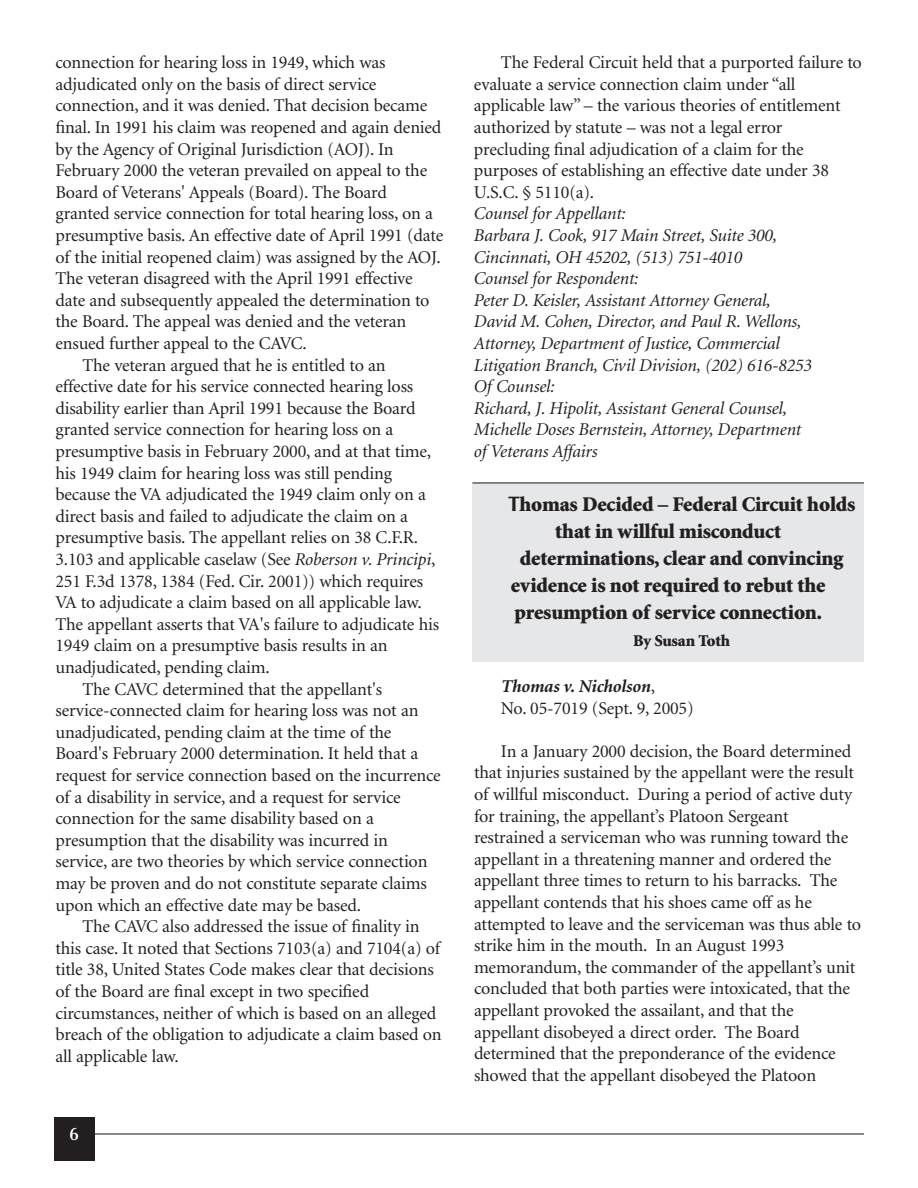
<style>
.page{position:relative;width:918px;height:1188px;background:#fff}
.page>*{position:absolute;margin:0;border:0;box-sizing:border-box;transform-origin:0 0}
.t1{font:900 21px "Minion";letter-spacing:-.01em;color:#231f20}
.t2{font:18px/21.6px "Minion";letter-spacing:-.01em;color:#231f20}
.t3{font:italic 18px/21.6px "Minion";letter-spacing:-.01em;color:#231f20}
.t4{font:600 18px "Optima";color:#fff}
.t5{font:900 16.5px "Minion";letter-spacing:-.01em;color:#231f20}
.s1{font-style:italic}
.s2{font-family:"Optima";font-weight:700}
.s3{font-weight:700;font-style:italic}
</style>
<div class="page">
<hr style="left:75px;top:1133px;width:789px;height:2px;background:#231f20">
<div style="left:54px;top:1117px;width:40px;height:44px;background:#231f20"></div>
<div style="left:472px;top:483px;width:392px;height:179px;background:#e6e7e9"></div>
<hr style="left:472px;top:483px;width:392px;height:1px;background:#231f20">
<p class="t2" style="left:56px;top:53px;width:331px">connection for hearing loss in 1949, which was</p>
<p class="t2" style="left:56px;top:75px;width:322px">adjudicated only on the basis of direct service</p>
<p class="t2" style="left:56px;top:96px;width:374px">connection, and it was denied. That decision became</p>
<p class="t2" style="left:56px;top:118px;width:387px">final. In 1991 his claim was reopened and again denied</p>
<p class="t2" style="left:56px;top:140px;width:340px">by the Agency of Original Jurisdiction (AOJ). In</p>
<p class="t2" style="left:56px;top:161px;width:373px">February 2000 the veteran prevailed on appeal to the</p>
<p class="t2" style="left:56px;top:183px;width:333px">Board of Veterans' Appeals (Board). The Board</p>
<p class="t2" style="left:56px;top:204px;width:379px">granted service connection for total hearing loss, on a</p>
<p class="t2" style="left:56px;top:226px;width:389px">presumptive basis. An effective date of April 1991 (date</p>
<p class="t2" style="left:56px;top:248px;width:387px">of the initial reopened claim) was assigned by the AOJ.</p>
<p class="t2" style="left:56px;top:269px;width:359px">The veteran disagreed with the April 1991 effective</p>
<p class="t2" style="left:56px;top:291px;width:376px">date and subsequently appealed the determination to</p>
<p class="t2" style="left:56px;top:312px;width:352px">the Board. The appeal was denied and the veteran</p>
<p class="t2" style="left:56px;top:334px;width:253px">ensued further appeal to the CAVC.</p>
<p class="t2" style="left:82px;top:356px;width:305px">The veteran argued that he is entitled to an</p>
<p class="t2" style="left:56px;top:377px;width:359px">effective date for his service connected hearing loss</p>
<p class="t2" style="left:56px;top:399px;width:362px">disability earlier than April 1991 because the Board</p>
<p class="t2" style="left:56px;top:420px;width:339px">granted service connection for hearing loss on a</p>
<p class="t2" style="left:56px;top:442px;width:377px">presumptive basis in February 2000, and at that time,</p>
<p class="t2" style="left:56px;top:464px;width:338px">his 1949 claim for hearing loss was still pending</p>
<p class="t2" style="left:56px;top:485px;width:372px">because the VA adjudicated the 1949 claim only on a</p>
<p class="t2" style="left:56px;top:507px;width:354px">direct basis and failed to adjudicate the claim on a</p>
<p class="t2" style="left:56px;top:528px;width:364px">presumptive basis. The appellant relies on 38 C.F.R.</p>
<p class="t2" style="left:56px;top:550px;width:381px">3.103 and applicable caselaw (See <span class="s1">Roberson v. Principi</span>,</p>
<p class="t2" style="left:56px;top:572px;width:369px">251 F.3d 1378, 1384 (Fed. Cir. 2001)) which requires</p>
<p class="t2" style="left:56px;top:593px;width:368px">VA to adjudicate a claim based on all applicable law.</p>
<p class="t2" style="left:55px;top:615px;width:385px">The appellant asserts that VA's failure to adjudicate his</p>
<p class="t2" style="left:55px;top:636px;width:334px">1949 claim on a presumptive basis results in an</p>
<p class="t2" style="left:55px;top:658px;width:216px">unadjudicated, pending claim.</p>
<p class="t2" style="left:82px;top:680px;width:301px">The CAVC determined that the appellant's</p>
<p class="t2" style="left:55px;top:701px;width:365px">service-connected claim for hearing loss was not an</p>
<p class="t2" style="left:55px;top:723px;width:338px">unadjudicated, pending claim at the time of the</p>
<p class="t2" style="left:55px;top:744px;width:364px">Board's February 2000 determination. It held that a</p>
<p class="t2" style="left:55px;top:766px;width:387px">request for service connection based on the incurrence</p>
<p class="t2" style="left:55px;top:788px;width:347px">of a disability in service, and a request for service</p>
<p class="t2" style="left:55px;top:809px;width:320px">connection for the same disability based on a</p>
<p class="t2" style="left:55px;top:831px;width:334px">presumption that the disability was incurred in</p>
<p class="t2" style="left:55px;top:852px;width:374px">service, are two theories by which service connection</p>
<p class="t2" style="left:55px;top:874px;width:373px">may be proven and do not constitute separate claims</p>
<p class="t2" style="left:55px;top:896px;width:307px">upon which an effective date may be based.</p>
<p class="t2" style="left:82px;top:917px;width:339px">The CAVC also addressed the issue of finality in</p>
<p class="t2" style="left:55px;top:939px;width:386px">this case. It noted that Sections 7103(a) and 7104(a) of</p>
<p class="t2" style="left:55px;top:960px;width:380px">title 38, United States Code makes clear that decisions</p>
<p class="t2" style="left:55px;top:982px;width:315px">of the Board are final except in two specified</p>
<p class="t2" style="left:55px;top:1004px;width:382px">circumstances, neither of which is based on an alleged</p>
<p class="t2" style="left:55px;top:1025px;width:388px">breach of the obligation to adjudicate a claim based on</p>
<p class="t2" style="left:55px;top:1047px;width:125px">all applicable law.</p>
<p class="t4" style="left:70px;top:1126px;width:11px">6</p>
<p class="t2" style="left:474px;top:53px;width:389px;text-indent:27px">The Federal Circuit held that a purported failure to evaluate a service connection claim under “all applicable law” – the various theories of entitlement authorized by statute – was not a legal error precluding final adjudication of a claim for the purposes of establishing an effective date under 38<br>U.S.C. § 5110(a).</p>
<p class="t3" style="left:474px;top:204px;width:339px">Counsel for Appellant:<br>Barbara J. Cook, 917 Main Street, Suite 300, Cincinnati, OH 45202, (513) 751-4010<br>Counsel for Respondent:<br>Peter D. Keisler, Assistant Attorney General, David M. Cohen, Director, and Paul R. Wellons, Attorney, Department of Justice, Commercial Litigation Branch, Civil Division, (202) 616-8253<br>Of Counsel:<br>Richard, J. Hipolit, Assistant General Counsel, Michelle Doses Bernstein, Attorney, Department of Veterans Affairs</p>
<p class="t1" style="left:508px;top:496px;width:349px"><span class="s2">T</span>homas Decided – Federal Circuit holds</p>
<p class="t1" style="left:555px;top:523px;width:227px">that in willful misconduct</p>
<p class="t1" style="left:520px;top:550px;width:325px">determinations, clear and convincing</p>
<p class="t1" style="left:511px;top:577px;width:316px">evidence is not required to rebut the</p>
<p class="t1" style="left:514px;top:604px;width:309px">presumption of service connection.</p>
<p class="t5" style="left:633px;top:634px;width:99px">By Susan Toth</p>
<p class="t2" style="left:501px;top:677px;width:194px"><span class="s3">Thomas v. Nicholson</span>,<br>No. 05-7019 (Sept. 9, 2005)</p>
<p class="t2" style="left:474px;top:742px;width:389px;text-indent:27px">In a January 2000 decision, the Board determined that injuries sustained by the appellant were the result of willful misconduct. During a period of active duty for training, the appellant’s Platoon Sergeant restrained a serviceman who was running toward the appellant in a threatening manner and ordered the appellant three times to return to his barracks. The appellant contends that his shoes came off as he attempted to leave and the serviceman was thus able to strike him in the mouth. In an August 1993 memorandum, the commander of the appellant’s unit concluded that both parties were intoxicated, that the appellant provoked the assailant, and that the appellant disobeyed a direct order. The Board determined that the preponderance of the evidence showed that the appellant disobeyed the Platoon</p>
</div>
